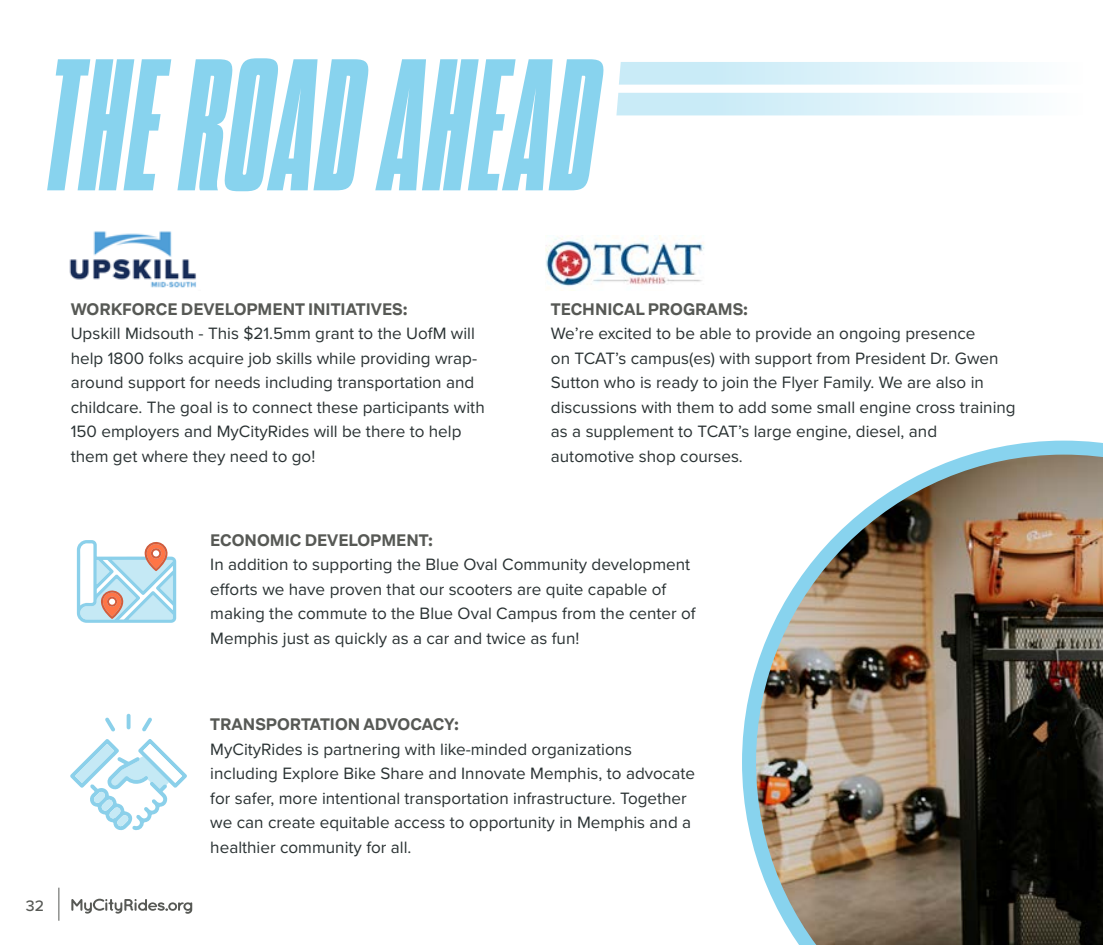
<style>
.page{position:relative;width:1103px;height:945px;background:#fff}
.page>*{position:absolute;margin:0;border:0;box-sizing:border-box;transform-origin:0 0}
.t1{font:italic 800 187.25px "Dharma Gothic C";letter-spacing:.02em;color:#88d3ee}
.t2{font:700 17.5px "Aestetico";color:#575955}
.t3{font:17.15px/24.5px "Proxima Nova";color:#2a3233}
.t4{font:500 15.75px "Proxima Nova";color:#575955}
</style>
<div class="page">
<svg style="left:71px;top:899px;width:121px;height:15px"></svg>
<hr style="left:58px;top:888px;width:1px;height:33px;background:#575955">
<img style="left:742px;top:441px;width:360px;height:504px">
<svg style="left:619px;top:62px;width:396px;height:23px;background:#daf1f9"></svg>
<svg style="left:616px;top:93px;width:399px;height:22px;background:#d9f0f9"></svg>
<svg style="left:77px;top:540px;width:99px;height:83px"></svg>
<svg style="left:105px;top:718px;width:10px;height:14px"></svg>
<svg style="left:142px;top:718px;width:10px;height:14px"></svg>
<svg style="left:127px;top:714px;width:3px;height:15px"></svg>
<svg style="left:70px;top:739px;width:117px;height:92px"></svg>
<img style="left:69px;top:231px;width:127px;height:57px">
<img style="left:545px;top:235px;width:159px;height:56px">
<h1 class="t1" style="left:47px;top:39px;width:550px">THE ROAD AHEAD</h1>
<p class="t2" style="left:71px;top:298px;width:338px">WORKFORCE DEVELOPMENT INITIATIVES:</p>
<p class="t3" style="left:71px;top:320px;width:415px">Upskill Midsouth - This $21.5mm grant to the UofM will help 1800 folks acquire job skills while providing wrap&shy;around support for needs including transportation and childcare. The goal is to connect these participants with 150 employers and MyCityRides will be there to help them get where they need to go!</p>
<p class="t2" style="left:551px;top:298px;width:199px">TECHNICAL PROGRAMS:</p>
<p class="t3" style="left:551px;top:320px;width:466px">We’re excited to be able to provide an ongoing presence<br>on TCAT’s campus(es) with support from President Dr. Gwen Sutton who is ready to join the Flyer Family. We are also in discussions with them to add some small engine cross training as a supplement to TCAT’s large engine, diesel, and automotive shop courses.</p>
<p class="t2" style="left:210px;top:529px;width:224px">ECONOMIC DEVELOPMENT:</p>
<p class="t3" style="left:210px;top:551px;width:487px">In addition to supporting the Blue Oval Community development efforts we have proven that our scooters are quite capable of making the commute to the Blue Oval Campus from the center of Memphis just as quickly as a car and twice as fun!</p>
<p class="t4" style="left:26px;top:894px;width:20px">32</p>
<p class="t2" style="left:210px;top:714px;width:250px">TRANSPORTATION ADVOCACY:</p>
<p class="t3" style="left:210px;top:736px;width:486px">MyCityRides is partnering with like-minded organizations including Explore Bike Share and Innovate Memphis, to advocate for safer, more intentional transportation infrastructure. Together we can create equitable access to opportunity in Memphis and a healthier community for all.</p>
</div>
